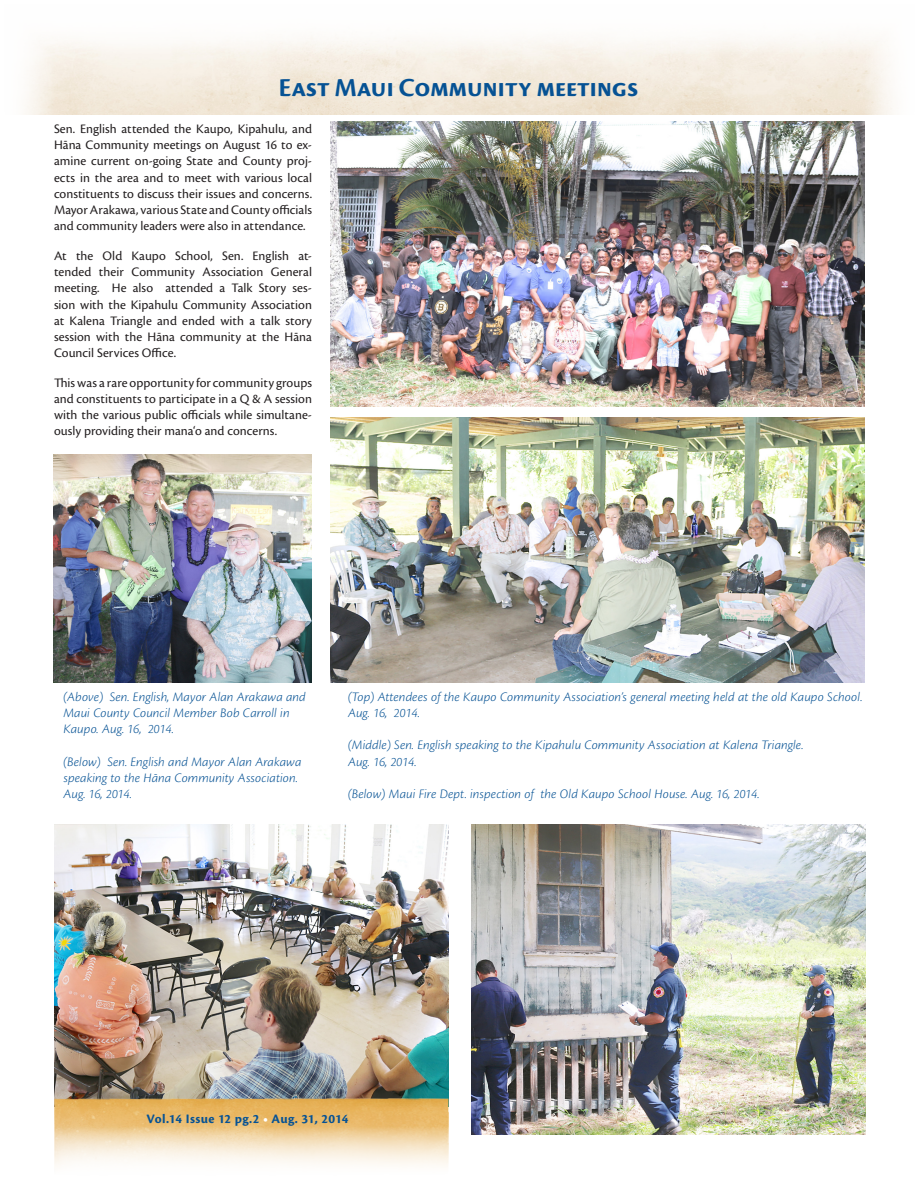
<style>
.page{position:relative;width:918px;height:1188px;background:#fff}
.page>*{position:absolute;margin:0;border:0;box-sizing:border-box;transform-origin:0 0}
.Senate_Headline{font:27px "Cronos Pro Bold Disp";letter-spacing:.01em;color:#065294}
.t1{font:13.5px/16.2px "Cronos Pro";color:#231f20;text-align:justify}
.t2{font:13.5px/16.2px "Cronos Pro Lt Capt It";color:#065294}
.Emphasis{font:700 13.5px "Cronos Pro";letter-spacing:.02em;color:#065294}
.s1{color:#fff}
</style>
<div class="page">
<img style="left:471px;top:824px;width:395px;height:310px">
<img style="left:54px;top:824px;width:395px;height:283px">
<img style="left:330px;top:417px;width:535px;height:266px">
<img style="left:331px;top:122px;width:533px;height:285px">
<img style="left:54px;top:454px;width:258px;height:229px">
<img style="left:54px;top:1099px;width:394px;height:67px">
<p class="Senate_Headline" style="left:279px;top:72px;width:361px">East Maui Community meetings</p>
<p class="t1" style="left:54px;top:121px;width:260px">Sen. English attended the Kaupo, Kipahulu, and Hāna Community meetings on August 16 to ex&shy;amine current on-going State and County proj&shy;ects in the area and to meet with various local constituents to discuss their issues and concerns.<br>Mayor Arakawa, various State and County officials and community leaders were also in attendance.</p>
<p class="t1" style="left:54px;top:248px;width:260px">At the Old Kaupo School, Sen. English at&shy;tended their Community Association General meeting. He also attended a Talk Story ses&shy;sion with the Kipahulu Community Association at Kalena Triangle and ended with a talk story session with the Hāna community at the Hāna Council Services Office.</p>
<p class="t1" style="left:54px;top:375px;width:260px">This was a rare opportunity for community groups and constituents to participate in a Q &amp; A session with the various public officials while simultane&shy;ously providing their mana‘o and concerns.</p>
<p class="t2" style="left:63px;top:689px;width:244px">(Above) Sen. English, Mayor Alan Arakawa and<br>Maui County Council Member Bob Carroll in<br>Kaupo. Aug. 16, 2014.</p>
<p class="t2" style="left:63px;top:753px;width:240px">(Below) Sen. English and Mayor Alan Arakawa speaking to the Hāna Community Association.<br>Aug. 16, 2014.</p>
<p class="t2" style="left:348px;top:689px;width:516px">(Top) Attendees of the Kaupo Community Association’s general meeting held at the old Kaupo School.<br>Aug. 16, 2014.</p>
<p class="t2" style="left:348px;top:737px;width:457px">(Middle) Sen. English speaking to the Kipahulu Community Association at Kalena Triangle.<br>Aug. 16, 2014.</p>
<p class="t2" style="left:348px;top:786px;width:413px">(Below) Maui Fire Dept. inspection of the Old Kaupo School House. Aug. 16, 2014.</p>
<p class="Emphasis" style="left:147px;top:1111px;width:203px">Vol.14 Issue 12 pg.2 <span class="s1">•</span> Aug. 31, 2014</p>
</div>
